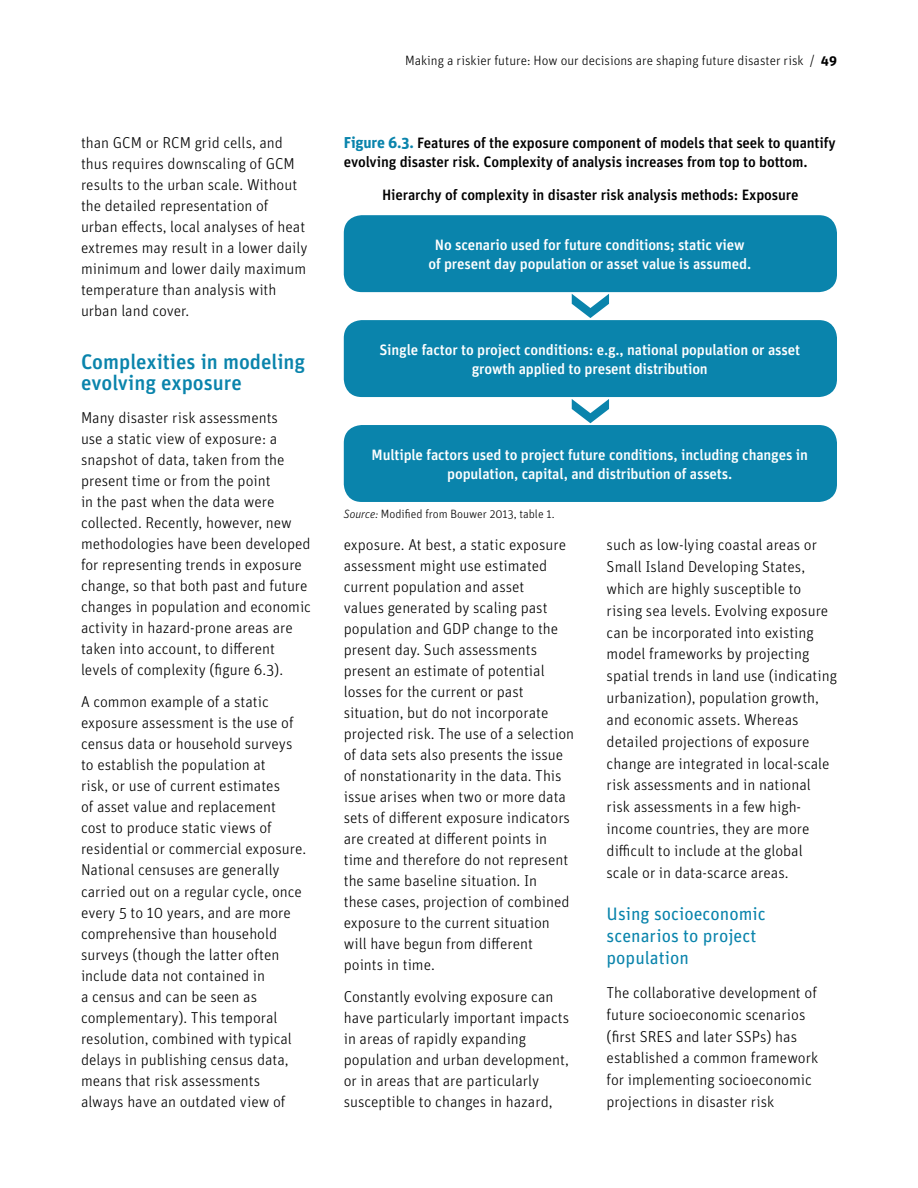
<style>
.page{position:relative;width:918px;height:1188px;background:#fff}
.page>*{position:absolute;margin:0;border:0;box-sizing:border-box;transform-origin:0 0}
.t1{font:500 21px/21px "Unit";color:#0a84ac}
.t2{font:18px/21.8px "Unit";color:#0a84ac}
.t3{font:300 15.75px/21px "Unit";color:#000}
.t4{font:500 15px/19.5px "Unit";letter-spacing:-.01em;color:#fff;text-align:center}
.t5{font:500 15px/19.5px "Unit";letter-spacing:-.01em;color:#000}
.t6{font:300 13.5px "Unit";color:#000}
.t7{font:300 12px "Unit";color:#000}
.s1{font-weight:700}
.s2{font-weight:700;font-size:15.75px;color:#0a84ac}
.s3{font-style:italic}
</style>
<div class="page">
<div style="left:344px;top:215px;width:493px;height:77px;background:#0a84ac;border-radius:18px"></div>
<div style="left:344px;top:425px;width:493px;height:77px;background:#0a84ac;border-radius:18px"></div>
<div style="left:344px;top:320px;width:493px;height:77px;background:#0a84ac;border-radius:18px"></div>
<svg style="left:572px;top:294px;width:37px;height:24px"></svg>
<svg style="left:572px;top:399px;width:37px;height:24px"></svg>
<p class="t3" style="left:81px;top:131px;width:228px">than GCM or RCM grid cells, and thus requires downscaling of GCM results to the urban scale. Without the detailed representation of urban effects, local analyses of heat extremes may result in a lower daily minimum and lower daily maximum temperature than analysis with urban land cover.</p>
<h1 class="t1" style="left:81px;top:350px;width:226px">Complexities in modeling evolving exposure</h1>
<p class="t3" style="left:81px;top:406px;width:232px">Many disaster risk assessments<br>use a static view of exposure: a snapshot of data, taken from the present time or from the point<br>in the past when the data were collected. Recently, however, new methodologies have been developed for representing trends in exposure change, so that both past and future changes in population and economic activity in hazard-prone areas are taken into account, to different levels of complexity (figure 6.3).</p>
<p class="t3" style="left:81px;top:691px;width:227px">A common example of a static exposure assessment is the use of census data or household surveys to establish the population at<br>risk, or use of current estimates<br>of asset value and replacement<br>cost to produce static views of residential or commercial exposure.<br>National censuses are generally carried out on a regular cycle, once every 5 to 10 years, and are more comprehensive than household surveys (though the latter often include data not contained in<br>a census and can be seen as complementary). This temporal resolution, combined with typical delays in publishing census data, means that risk assessments always have an outdated view of</p>
<p class="t6" style="left:405px;top:52px;width:433px">Making a riskier future: How our decisions are shaping future disaster risk / <span class="s1">49</span></p>
<p class="t5" style="left:344px;top:132px;width:493px"><span class="s2">Figure 6.3.</span> Features of the exposure component of models that seek to quantify evolving disaster risk. Complexity of analysis increases from top to bottom.</p>
<p class="t5" style="left:382px;top:185px;width:418px">Hierarchy of complexity in disaster risk analysis methods: Exposure</p>
<p class="t4" style="left:428px;top:235px;width:324px">No scenario used for future conditions; static view of present day population or asset value is assumed.</p>
<p class="t4" style="left:379px;top:340px;width:422px">Single factor to project conditions: e.g., national population or asset growth applied to present distribution</p>
<p class="t4" style="left:372px;top:445px;width:438px">Multiple factors used to project future conditions, including changes in population, capital, and distribution of assets.</p>
<p class="t7" style="left:344px;top:506px;width:212px"><span class="s3">Source:</span> Modified from Bouwer 2013, table 1.</p>
<p class="t3" style="left:344px;top:534px;width:232px">exposure. At best, a static exposure assessment might use estimated current population and asset<br>values generated by scaling past population and GDP change to the present day. Such assessments present an estimate of potential losses for the current or past situation, but do not incorporate projected risk. The use of a selection of data sets also presents the issue of nonstationarity in the data. This issue arises when two or more data sets of different exposure indicators are created at different points in time and therefore do not represent the same baseline situation. In these cases, projection of combined exposure to the current situation will have begun from different points in time.</p>
<p class="t3" style="left:344px;top:985px;width:227px">Constantly evolving exposure can have particularly important impacts in areas of rapidly expanding population and urban development, or in areas that are particularly susceptible to changes in hazard,</p>
<p class="t3" style="left:607px;top:533px;width:232px;line-height:21.9px">such as low-lying coastal areas or Small Island Developing States, which are highly susceptible to rising sea levels. Evolving exposure can be incorporated into existing model frameworks by projecting spatial trends in land use (indicating urbanization), population growth, and economic assets. Whereas detailed projections of exposure change are integrated in local-scale risk assessments and in national risk assessments in a few high&shy;income countries, they are more difficult to include at the global scale or in data-scarce areas.</p>
<p class="t2" style="left:607px;top:903px;width:161px">Using socioeconomic scenarios to project population</p>
<p class="t3" style="left:607px;top:981px;width:213px;line-height:21.9px">The collaborative development of future socioeconomic scenarios (first SRES and later SSPs) has established a common framework for implementing socioeconomic projections in disaster risk</p>
</div>
